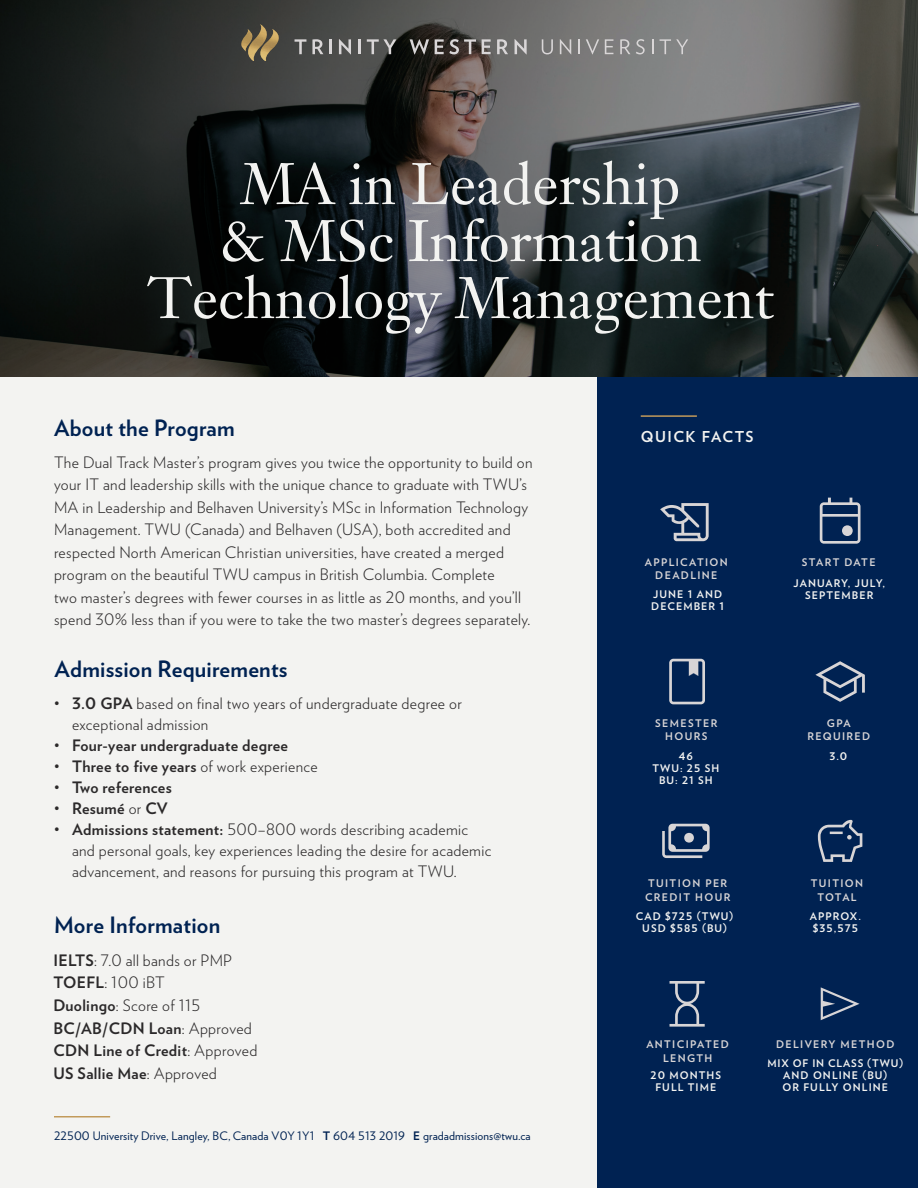
<style>
.page{position:relative;width:918px;height:1188px;background:#fff}
.page>*{position:absolute;margin:0;border:0;box-sizing:border-box;transform-origin:0 0}
.t1{font:57px/57px "Janson S Si";color:#f3f3f1;text-align:center}
.t2{font:700 22.5px "Verlag";letter-spacing:.01em;color:#002252}
.t3{font:300 15.75px/22.5px "Verlag";letter-spacing:.02em;color:#2b292a}
.t4{font:700 15.75px "Verlag";letter-spacing:.02em;color:#2b292a}
.t5{font:700 15px "Verlag";letter-spacing:.1em;color:#f3f3f1}
.t6{font:11.7px "Verlag";letter-spacing:.01em;color:#002252}
.t7{font:700 10.5px/12px "Verlag";letter-spacing:.1em;color:#f3f3f1;text-align:center}
.t8{font:700 10.5px/13.5px "Verlag";letter-spacing:.13em;color:#d8d5d6;text-align:center}
.s1{font-weight:700}
.s2{font-weight:300}
</style>
<div class="page">
<div style="left:596px;top:376px;width:322px;height:812px;background:#002252"></div>
<div style="left:0;top:376px;width:596px;height:812px;background:#f3f3f1"></div>
<img style="left:0;top:0;width:918px;height:376px">
<svg style="left:295px;top:39px;width:11px;height:15px"></svg>
<svg style="left:312px;top:39px;width:11px;height:15px"></svg>
<hr style="left:329px;top:39px;width:3px;height:15px;background:#d9d6d7">
<svg style="left:339px;top:39px;width:12px;height:15px"></svg>
<hr style="left:358px;top:39px;width:3px;height:15px;background:#d9d6d7">
<svg style="left:367px;top:39px;width:29px;height:15px"></svg>
<svg style="left:410px;top:39px;width:19px;height:15px"></svg>
<svg style="left:435px;top:39px;width:41px;height:15px"></svg>
<svg style="left:482px;top:39px;width:9px;height:15px"></svg>
<svg style="left:497px;top:39px;width:11px;height:15px"></svg>
<svg style="left:515px;top:39px;width:12px;height:15px"></svg>
<svg style="left:542px;top:39px;width:11px;height:15px"></svg>
<svg style="left:560px;top:39px;width:11px;height:15px"></svg>
<svg style="left:578px;top:39px;width:2px;height:15px"></svg>
<svg style="left:586px;top:39px;width:13px;height:15px"></svg>
<svg style="left:605px;top:39px;width:8px;height:15px"></svg>
<svg style="left:620px;top:39px;width:10px;height:15px"></svg>
<svg style="left:636px;top:39px;width:9px;height:15px"></svg>
<svg style="left:652px;top:39px;width:1px;height:15px"></svg>
<svg style="left:660px;top:39px;width:28px;height:15px"></svg>
<svg style="left:240px;top:24px;width:44px;height:37px;background:#716449"></svg>
<svg style="left:660px;top:503px;width:49px;height:38px"></svg>
<svg style="left:820px;top:498px;width:41px;height:46px"></svg>
<svg style="left:815px;top:661px;width:50px;height:41px"></svg>
<svg style="left:669px;top:659px;width:36px;height:45px"></svg>
<svg style="left:818px;top:820px;width:44px;height:42px"></svg>
<svg style="left:662px;top:824px;width:48px;height:34px"></svg>
<svg style="left:821px;top:987px;width:39px;height:33px"></svg>
<svg style="left:670px;top:981px;width:35px;height:46px"></svg>
<hr style="left:641px;top:415px;width:56px;height:2px;background:#c29a5b">
<hr style="left:54px;top:1116px;width:56px;height:2px;background:#c29a5b">
<h1 class="t1" style="left:148px;top:155px;width:627px">MA in Leadership<br>&amp; MSc Information<br>Technology Management</h1>
<h2 class="t2" style="left:54px;top:411px;width:182px">About the Program</h2>
<p class="t3" style="left:54px;top:450px;width:480px">The Dual Track Master’s program gives you twice the opportunity to build on your IT and leadership skills with the unique chance to graduate with TWU’s MA in Leadership and Belhaven University’s MSc in Information Technology Management. TWU (Canada) and Belhaven (USA), both accredited and respected North American Christian universities, have created a merged program on the beautiful TWU campus in British Columbia. Complete<br>two master’s degrees with fewer courses in as little as 20 months, and you’ll spend 30% less than if you were to take the two master’s degrees separately.</p>
<h2 class="t2" style="left:55px;top:651px;width:234px">Admission Requirements</h2>
<p class="t3" style="left:72px;top:692px;width:391px;line-height:21px;text-indent:-18px">• <span class="s1">3.0 GPA</span> based on final two years of undergraduate degree or exceptional admission</p>
<p class="t4" style="left:54px;top:733px;width:236px"><span class="s2">•</span> Four-year undergraduate degree</p>
<p class="t3" style="left:54px;top:755px;width:265px">• <span class="s1">Three to five years</span> of work experience</p>
<p class="t4" style="left:54px;top:775px;width:119px"><span class="s2">•</span> Two references</p>
<p class="t4" style="left:54px;top:796px;width:115px"><span class="s2">•</span> Resumé <span class="s2">or</span> CV</p>
<p class="t3" style="left:72px;top:818px;width:421px;line-height:21px;text-indent:-18px">• <span class="s1">Admissions statement:</span> 500–800 words describing academic and personal goals, key experiences leading the desire for academic advancement, and reasons for pursuing this program at TWU.</p>
<h2 class="t2" style="left:54px;top:907px;width:168px">More Information</h2>
<p class="t3" style="left:53px;top:948px;width:205px"><span class="s1">IELTS</span>: 7.0 all bands or PMP<br><span class="s1">TOEFL</span>: 100 iBT<br><span class="s1">Duolingo</span>: Score of 115<br><span class="s1">BC/AB/CDN Loan</span>: Approved<br><span class="s1">CDN Line of Credit</span>: Approved<br><span class="s1">US Sallie Mae</span>: Approved</p>
<p class="t6" style="left:54px;top:1127px;width:478px">22500 University Drive, Langley, BC, Canada V0Y 1Y1 <span class="s1">T</span> 604 513 2019 <span class="s1">E</span> gradadmissions@twu.ca</p>
<p class="t5" style="left:641px;top:425px;width:114px">QUICK FACTS</p>
<p class="t8" style="left:645px;top:555px;width:85px">APPLICATION<br>DEADLINE</p>
<p class="t8" style="left:802px;top:555px;width:75px">START DATE</p>
<p class="t7" style="left:794px;top:576px;width:93px">JANUARY, JULY,<br>SEPTEMBER</p>
<p class="t7" style="left:651px;top:588px;width:74px;text-align:left">JUNE 1 AND<br>DECEMBER 1</p>
<p class="t8" style="left:655px;top:715px;width:64px">SEMESTER<br>HOURS</p>
<p class="t8" style="left:807px;top:715px;width:64px">GPA<br>REQUIRED</p>
<p class="t7" style="left:652px;top:750px;width:68px">46<br>TWU: 25 SH<br>BU: 21 SH</p>
<p class="t7" style="left:829px;top:750px;width:19px">3.0</p>
<p class="t8" style="left:645px;top:876px;width:87px;text-align:left">TUITION PER<br>CREDIT HOUR</p>
<p class="t8" style="left:811px;top:876px;width:54px">TUITION<br>TOTAL</p>
<p class="t7" style="left:636px;top:910px;width:99px">CAD $725 (TWU)<br>USD $585 (BU)</p>
<p class="t7" style="left:810px;top:910px;width:53px;text-align:left">APPROX. $35,575</p>
<p class="t8" style="left:646px;top:1037px;width:84px">ANTICIPATED<br>LENGTH</p>
<p class="t8" style="left:776px;top:1037px;width:120px">DELIVERY METHOD</p>
<p class="t7" style="left:767px;top:1057px;width:137px">MIX OF IN CLASS (TWU)<br>AND ONLINE (BU)<br>OR FULLY ONLINE</p>
<p class="t7" style="left:651px;top:1069px;width:72px">20 MONTHS<br>FULL TIME</p>
</div>
